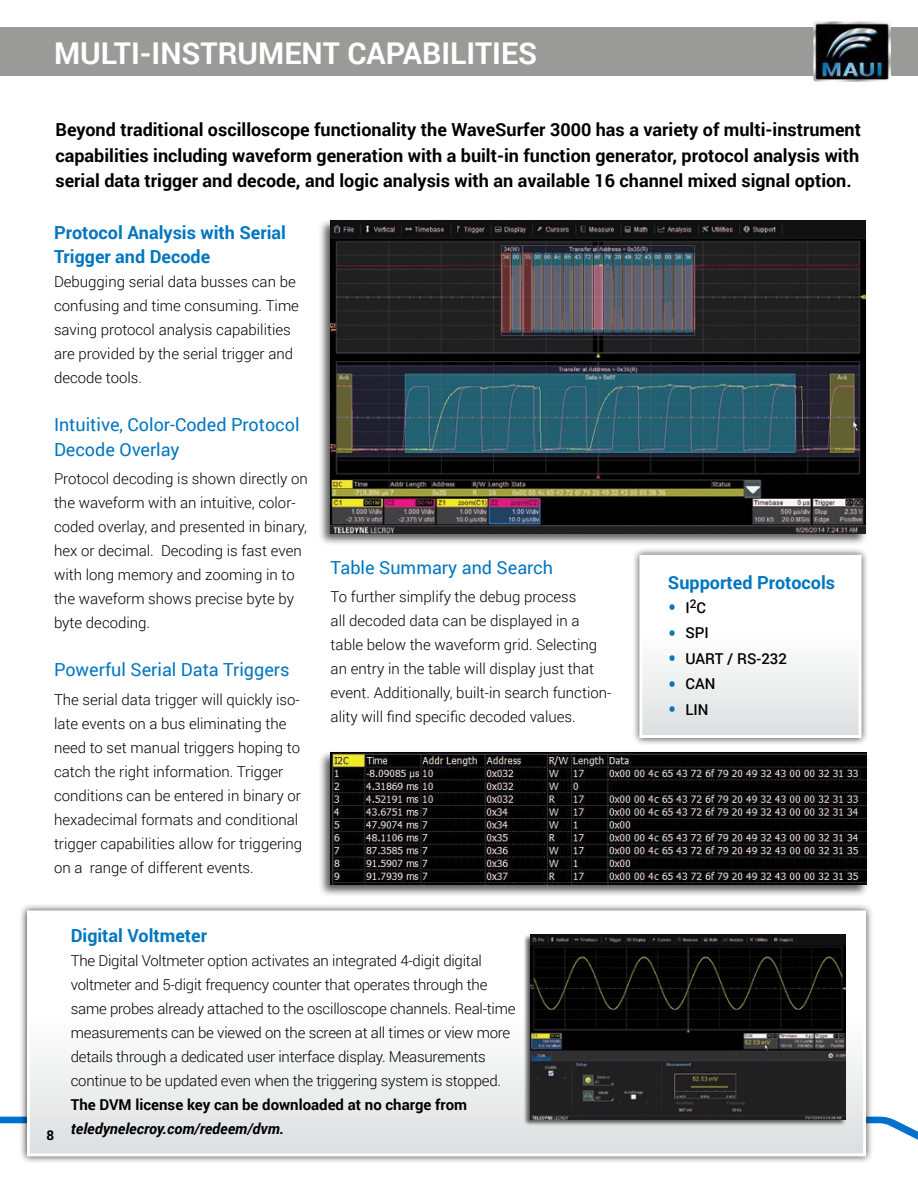
<style>
.page{position:relative;width:918px;height:1188px;background:#fff}
.page>*{position:absolute;margin:0;border:0;box-sizing:border-box;transform-origin:0 0}
.t1{font:700 30px "Roboto";color:#fff}
.t2{font:700 18px/25.5px "Roboto";color:#000;text-align:justify}
.t3{font:18px/24.2px "Roboto";color:#0076c0}
.t4{font:700 18px/24.2px "Roboto";color:#0076c0}
.t5{font:300 15px/24px "Roboto";color:#000}
.t6{font:700 15px "Roboto";color:#000}
.t7{font:italic 700 15px "Roboto";color:#000}
.t8{font:500 15px "Roboto";color:#000}
.t9{font:700 13.5px "Roboto";color:#000}
.s1{font-weight:300;font-size:27px;color:#0076c0}
</style>
<div class="page">
<svg style="left:0;top:1117px;width:918px;height:23px"></svg>
<div style="left:0;top:27px;width:918px;height:49px;background:#9a9a99"></div>
<img style="left:813px;top:21px;width:78px;height:61px">
<div style="left:632px;top:547px;width:237px;height:199px;background:#000;opacity:.75"></div>
<div style="left:641px;top:556px;width:219px;height:181px;background:linear-gradient(to bottom,#fff,#e3e4e5)"></div>
<div style="left:639px;top:555px;width:223px;height:183px;border:3px solid #fff"></div>
<div style="left:319px;top:218px;width:549px;height:328px;background:#000;opacity:.65"></div>
<img style="left:331px;top:220px;width:535px;height:314px">
<div style="left:319px;top:749px;width:550px;height:148px;background:#000;opacity:.65"></div>
<img style="left:331px;top:753px;width:535px;height:132px">
<div style="left:19px;top:903px;width:855px;height:261px;background:#000;opacity:.75"></div>
<div style="left:29px;top:912px;width:836px;height:243px;background:linear-gradient(to bottom,#fff,#e3e4e5)"></div>
<div style="left:27px;top:910px;width:839px;height:246px;border:3px solid #fff"></div>
<div style="left:524px;top:934px;width:323px;height:192px;background:#000;opacity:.65"></div>
<img style="left:530px;top:935px;width:316px;height:185px">
<h1 class="t1" style="left:54px;top:41px;width:485px">MULTI-INSTRUMENT CAPABILITIES</h1>
<p class="t2" style="left:56px;top:118px;width:807px">Beyond traditional oscilloscope functionality the WaveSurfer 3000 has a variety of multi-instrument capabilities including waveform generation with a built-in function generator, protocol analysis with serial data trigger and decode, and logic analysis with an available 16 channel mixed signal option.</p>
<p class="t4" style="left:54px;top:222px;width:234px">Protocol Analysis with Serial<br>Trigger and Decode</p>
<p class="t5" style="left:54px;top:271px;width:247px">Debugging serial data busses can be confusing and time consuming. Time saving protocol analysis capabilities are provided by the serial trigger and decode tools.</p>
<p class="t3" style="left:54px;top:414px;width:247px">Intuitive, Color-Coded Protocol<br>Decode Overlay</p>
<p class="t5" style="left:54px;top:468px;width:255px">Protocol decoding is shown directly on the waveform with an intuitive, color&shy;coded overlay, and presented in binary, hex or decimal. Decoding is fast even with long memory and zooming in to the waveform shows precise byte by byte decoding.</p>
<p class="t3" style="left:54px;top:659px;width:237px">Powerful Serial Data Triggers</p>
<p class="t5" style="left:54px;top:689px;width:250px">The serial data trigger will quickly iso&shy;late events on a bus eliminating the need to set manual triggers hoping to catch the right information. Trigger conditions can be entered in binary or hexadecimal formats and conditional trigger capabilities allow for triggering on a range of different events.</p>
<p class="t3" style="left:331px;top:557px;width:224px">Table Summary and Search</p>
<p class="t5" style="left:331px;top:586px;width:282px">To further simplify the debug process<br>all decoded data can be displayed in a table below the waveform grid. Selecting an entry in the table will display just that event. Additionally, built-in search function&shy;ality will find specific decoded values.</p>
<p class="t4" style="left:668px;top:572px;width:169px">Supported Protocols</p>
<p class="t8" style="left:668px;top:601px;width:40px"><span class="s1">•</span> I<sup>2</sup>C</p>
<p class="t8" style="left:668px;top:627px;width:42px"><span class="s1">•</span> SPI</p>
<p class="t8" style="left:668px;top:652px;width:120px"><span class="s1">•</span> UART / RS-232</p>
<p class="t8" style="left:668px;top:678px;width:49px"><span class="s1">•</span> CAN</p>
<p class="t8" style="left:668px;top:704px;width:42px"><span class="s1">•</span> LIN</p>
<p class="t9" style="left:47px;top:1129px;width:9px">8</p>
<p class="t4" style="left:71px;top:925px;width:138px">Digital Voltmeter</p>
<p class="t5" style="left:71px;top:949px;width:446px">The Digital Voltmeter option activates an integrated 4-digit digital voltmeter and 5-digit frequency counter that operates through the same probes already attached to the oscilloscope channels. Real-time measurements can be viewed on the screen at all times or view more details through a dedicated user interface display. Measurements continue to be updated even when the triggering system is stopped.</p>
<p class="t6" style="left:71px;top:1098px;width:398px">The DVM license key can be downloaded at no charge from</p>
<p class="t7" style="left:71px;top:1122px;width:215px">teledynelecroy.com/redeem/dvm.</p>
</div>
